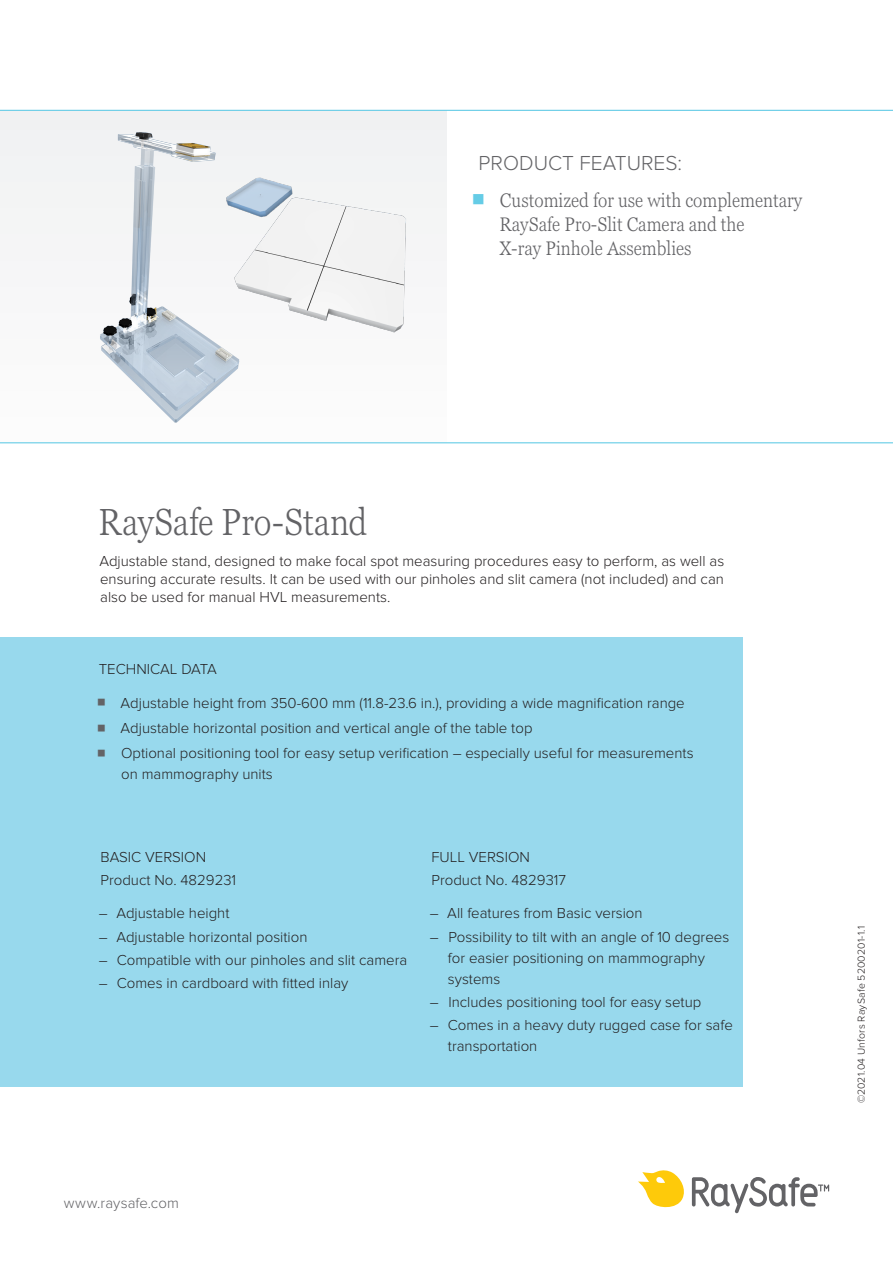
<style>
.page{position:relative;width:893px;height:1263px;background:#fff}
.page>*{position:absolute;margin:0;border:0;box-sizing:border-box;transform-origin:0 0}
.Product_name{font:300 condensed 37.5px "Georgia Pro";letter-spacing:-.005em;color:#636366}
.Medium_Heading{font:300 21px "Proxima Nova";color:#636366}
.t1{font:300 condensed 19.5px/24px "Georgia Pro";color:#636366}
.Bodytext{font:300 15px/21px "Proxima Nova";color:#231f20}
.Data_rubrik{font:300 15px "Proxima Nova";color:#231f20}
.t2{font:300 15px "Proxima Nova";letter-spacing:.005em;color:#636366}
.t3{font:300 10.5px "Proxima Nova";letter-spacing:.02em;color:#231f20}
.s1{font-size:45px;color:#65cce6}
.s2{font-family:"Georgia Pro";font-stretch:condensed;font-size:30px;color:#636366}
</style>
<div class="page">
<svg style="left:638px;top:1170px;width:191px;height:43px"></svg>
<div style="left:0;top:637px;width:742px;height:449px;background:#98d9ed"></div>
<div style="left:0;top:110px;width:446px;height:332px;background:#f7f7f8"></div>
<img style="left:100px;top:132px;width:140px;height:291px">
<hr style="left:0;top:110px;width:893px;height:1px;background:#65cce6">
<hr style="left:0;top:442px;width:893px;height:1px;background:#65cce6">
<img style="left:220px;top:154px;width:186px;height:192px">
<p class="Medium_Heading" style="left:479px;top:151px;width:205px">PRODUCT FEATURES:</p>
<p class="t1" style="left:500px;top:188px;width:304px;text-indent:-29px"><span class="s1">▪</span> Customized for use with complementary<br>RaySafe Pro-Slit Camera and the<br>X-ray Pinhole Assemblies</p>
<p class="Product_name" style="left:98px;top:497px;width:270px">RaySafe Pro-Stand</p>
<p class="Bodytext" style="left:99px;top:552px;width:626px;line-height:18px;text-align:justify">Adjustable stand, designed to make focal spot measuring procedures easy to perform, as well as ensuring accurate results. It can be used with our pinholes and slit camera (not included) and can also be used for manual HVL measurements.</p>
<p class="Data_rubrik" style="left:99px;top:660px;width:120px">TECHNICAL DATA</p>
<p class="Bodytext" style="left:96px;top:693px;width:590px"><span class="s2">▪</span> Adjustable height from 350-600 mm (11.8-23.6 in.), providing a wide magnification range</p>
<p class="Bodytext" style="left:96px;top:718px;width:438px"><span class="s2">▪</span> Adjustable horizontal position and vertical angle of the table top</p>
<p class="Bodytext" style="left:121px;top:743px;width:574px;text-indent:-25px"><span class="s2">▪</span> Optional positioning tool for easy setup verification – especially useful for measurements on mammography units</p>
<p class="Data_rubrik" style="left:100px;top:849px;width:107px">BASIC VERSION</p>
<p class="Data_rubrik" style="left:100px;top:871px;width:137px">Product No. 4829231</p>
<p class="Bodytext" style="left:99px;top:903px;width:132px">― Adjustable height</p>
<p class="Bodytext" style="left:99px;top:926px;width:210px">― Adjustable horizontal position</p>
<p class="Bodytext" style="left:99px;top:949px;width:310px">― Compatible with our pinholes and slit camera</p>
<p class="Bodytext" style="left:99px;top:972px;width:251px">― Comes in cardboard with fitted inlay</p>
<p class="Data_rubrik" style="left:431px;top:849px;width:100px">FULL VERSION</p>
<p class="Data_rubrik" style="left:431px;top:871px;width:136px">Product No. 4829317</p>
<p class="Bodytext" style="left:430px;top:903px;width:214px">― All features from Basic version</p>
<p class="Bodytext" style="left:448px;top:926px;width:283px;text-indent:-18px">― Possibility to tilt with an angle of 10 degrees for easier positioning on mammography systems</p>
<p class="Bodytext" style="left:430px;top:991px;width:273px">― Includes positioning tool for easy setup</p>
<p class="Bodytext" style="left:448px;top:1014px;width:286px;text-indent:-18px">― Comes in a heavy duty rugged case for safe transportation</p>
<p class="t2" style="left:64px;top:1194px;width:117px">www.raysafe.com</p>
<p class="t3" style="left:855px;top:1103px;width:178px;rotate:-90deg">©2021.04 Unfors RaySafe 5200201-1.1</p>
</div>
